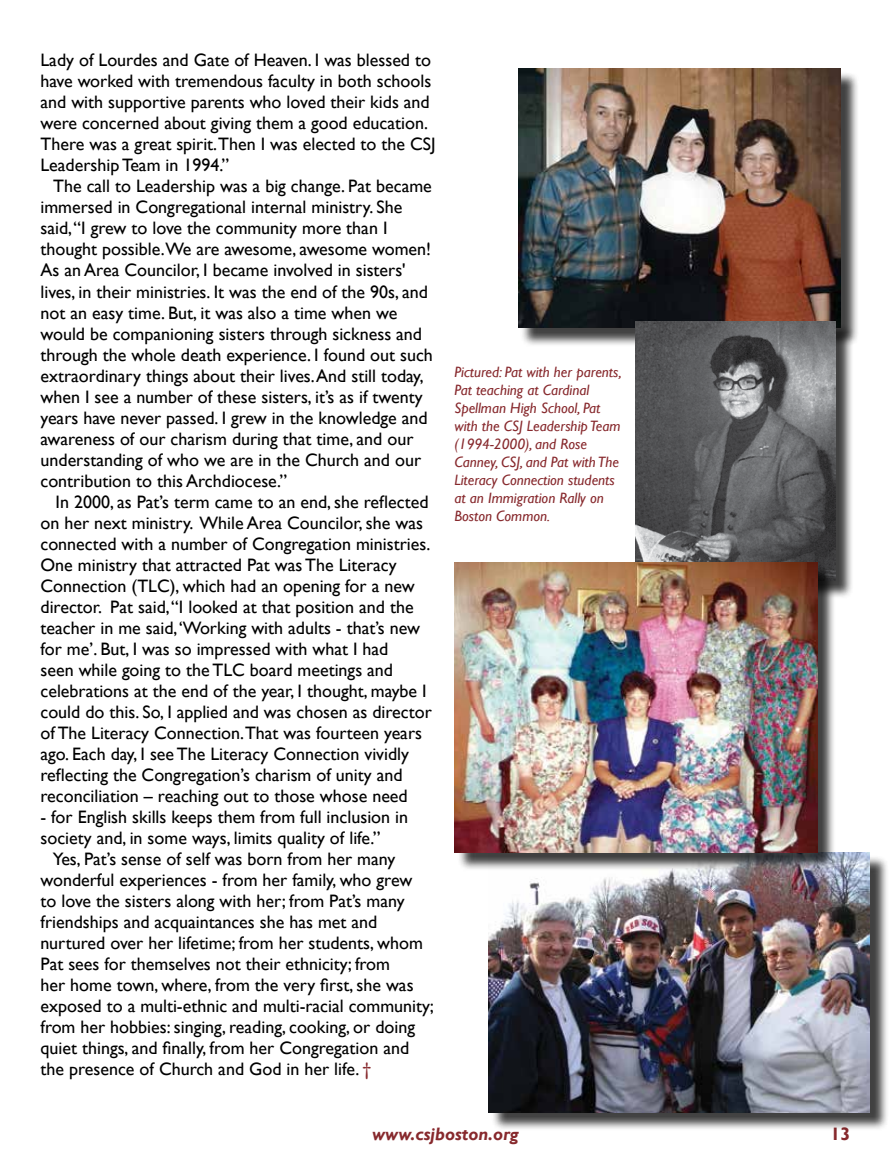
<style>
.page{position:relative;width:891px;height:1161px;background:#fff}
.page>*{position:absolute;margin:0;border:0;box-sizing:border-box;transform-origin:0 0}
.t1{font:18px/21px "Gill Sans";color:#000}
.t2{font:italic 700 18px "Gill Sans";color:#87292d}
.t3{font:700 18px "Gill Sans";color:#87292d}
.t4{font:italic 15px/18px "Gill Sans";color:#87292d}
.s1{color:#87292d}
</style>
<div class="page">
<div style="left:520px;top:71px;width:339px;height:276px;background:#000;opacity:.75"></div>
<img style="left:518px;top:69px;width:322px;height:259px">
<div style="left:491px;top:855px;width:398px;height:276px;background:#000;opacity:.75"></div>
<img style="left:489px;top:853px;width:381px;height:259px">
<div style="left:638px;top:324px;width:216px;height:275px;background:#000;opacity:.75"></div>
<img style="left:636px;top:321px;width:200px;height:244px">
<div style="left:457px;top:565px;width:379px;height:306px;background:#000;opacity:.75"></div>
<img style="left:454px;top:563px;width:363px;height:290px">
<p class="t1" style="left:41px;top:50px;width:397px">Lady of Lourdes and Gate of Heaven. I was blessed to have worked with tremendous faculty in both schools and with supportive parents who loved their kids and were concerned about giving them a good education.<br>There was a great spirit.Then I was elected to the CSJ Leadership Team in 1994.”</p>
<p class="t1" style="left:41px;top:176px;width:394px;text-indent:13px">The call to Leadership was a big change. Pat became immersed in Congregational internal ministry. She said, “I grew to love the community more than I thought possible.We are awesome, awesome women!<br>As an Area Councilor, I became involved in sisters' lives, in their ministries. It was the end of the 90s, and not an easy time. But, it was also a time when we would be companioning sisters through sickness and through the whole death experience. I found out such extraordinary things about their lives. And still today, when I see a number of these sisters, it’s as if twenty years have never passed. I grew in the knowledge and awareness of our charism during that time, and our understanding of who we are in the Church and our contribution to this Archdiocese.”</p>
<p class="t1" style="left:41px;top:491px;width:393px;text-indent:15px">In 2000, as Pat’s term came to an end, she reflected on her next ministry. While Area Councilor, she was connected with a number of Congregation ministries.<br>One ministry that attracted Pat was The Literacy Connection (TLC), which had an opening for a new director. Pat said, “I looked at that position and the teacher in me said, ‘Working with adults - that’s new for me’. But, I was so impressed with what I had<br>seen while going to the TLC board meetings and celebrations at the end of the year, I thought, maybe I could do this. So, I applied and was chosen as director of The Literacy Connection.That was fourteen years ago. Each day, I see The Literacy Connection vividly reflecting the Congregation’s charism of unity and reconciliation – reaching out to those whose need</p>
<p class="t1" style="left:41px;top:806px;width:369px">- for English skills keeps them from full inclusion in society and, in some ways, limits quality of life.”</p>
<p class="t1" style="left:41px;top:848px;width:395px;text-indent:12px">Yes, Pat’s sense of self was born from her many wonderful experiences - from her family, who grew<br>to love the sisters along with her; from Pat’s many friendships and acquaintances she has met and nurtured over her lifetime; from her students, whom Pat sees for themselves not their ethnicity; from<br>her home town, where, from the very first, she was exposed to a multi-ethnic and multi-racial community; from her hobbies: singing, reading, cooking, or doing quiet things, and finally, from her Congregation and the presence of Church and God in her life. <span class="s1">†</span></p>
<p class="t4" style="left:454px;top:363px;width:169px">Pictured: Pat with her parents,<br>Pat teaching at Cardinal<br>Spellman High School, Pat with the CSJ Leadership Team (1994-2000), and Rose<br>Canney, CSJ, and Pat with The<br>Literacy Connection students at an Immigration Rally on<br>Boston Common.</p>
<p class="t2" style="left:372px;top:1123px;width:148px">www.csjboston.org</p>
<p class="t3" style="left:831px;top:1123px;width:21px">13</p>
</div>
